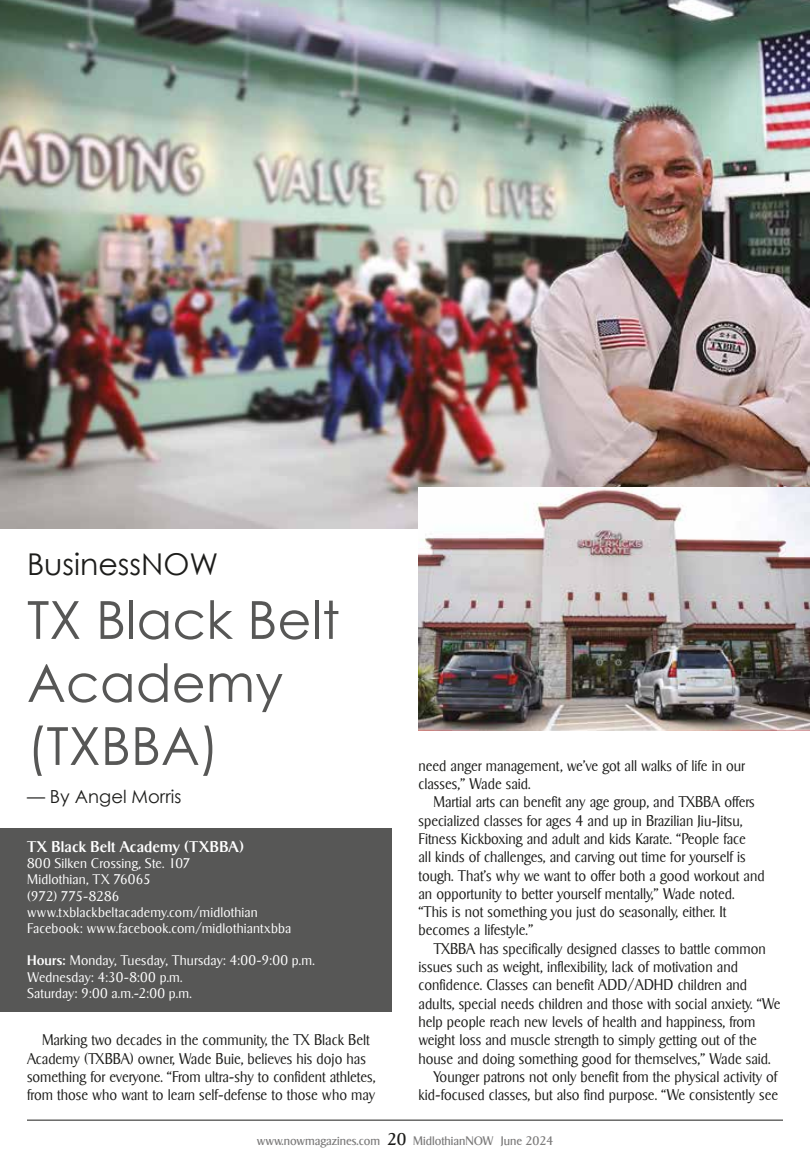
<style>
.page{position:relative;width:810px;height:1175px;background:#fff}
.page>*{position:absolute;margin:0;border:0;box-sizing:border-box;transform-origin:0 0}
.t1{font:52.5px/63px "Century Gothic";color:#575756}
.t2{font:30px "Century Gothic";color:#1d1d1b}
.t3{font:18px "Century Gothic";color:#1d1d1b}
.t4{font:300 15px/18.3px "Sigvar Serial";color:#1d1d1b;scale:.95 1}
.t5{font:500 15px "Sigvar Serial";letter-spacing:.015em;color:#fff}
.t6{font:300 13.5px/16.2px "Sigvar Serial";letter-spacing:.01em;color:#fff}
.t7{font:12px "Sigvar Serial";color:#7c7b7b}
.s1{font-weight:500}
.s2{font-size:16.5px;color:#1d1d1b}
</style>
<div class="page">
<hr style="left:27px;top:1119px;width:756px;height:1px;background:#1d1d1b">
<div style="left:0;top:828px;width:392px;height:183px;background:#575756"></div>
<img style="left:0;top:0;width:810px;height:528px">
<img style="left:418px;top:487px;width:392px;height:243px">
<h2 class="t2" style="left:27px;top:546px;width:193px">BusinessNOW</h2>
<h1 class="t1" style="left:27px;top:587px;width:314px">TX Black Belt<br>Academy (TXBBA)</h1>
<p class="t3" style="left:27px;top:785px;width:156px">— By Angel Morris</p>
<p class="t5" style="left:27px;top:837px;width:218px">TX Black Belt Academy (TXBBA)</p>
<p class="t6" style="left:27px;top:855px;width:266px">800 Silken Crossing, Ste. 107<br>Midlothian, TX 76065<br>(972) 775-8286 www.txblackbeltacademy.com/midlothian<br>Facebook: www.facebook.com/midlothiantxbba</p>
<p class="t6" style="left:27px;top:952px;width:289px"><span class="s1">Hours:</span> Monday, Tuesday, Thursday: 4:00-9:00 p.m.<br>Wednesday: 4:30-8:00 p.m.<br>Saturday: 9:00 a.m.-2:00 p.m.</p>
<p class="t4" style="left:27px;top:1030px;width:368px;text-indent:15px">Marking two decades in the community, the TX Black Belt Academy (TXBBA) owner, Wade Buie, believes his dojo has something for everyone. “From ultra-shy to confident athletes, from those who want to learn self-defense to those who may</p>
<p class="t4" style="left:419px;top:756px;width:345px">need anger management, we’ve got all walks of life in our classes,” Wade said.</p>
<p class="t4" style="left:419px;top:792px;width:366px;text-indent:15px">Martial arts can benefit any age group, and TXBBA offers specialized classes for ages 4 and up in Brazilian Jiu-Jitsu, Fitness Kickboxing and adult and kids Karate. “People face<br>all kinds of challenges, and carving out time for yourself is tough. That’s why we want to offer both a good workout and an opportunity to better yourself mentally,” Wade noted. “This is not something you just do seasonally, either. It becomes a lifestyle.”</p>
<p class="t4" style="left:434px;top:939px;width:351px">TXBBA has specifically designed classes to battle common</p>
<p class="t4" style="left:419px;top:957px;width:338px">issues such as weight, inflexibility, lack of motivation and</p>
<p class="t4" style="left:419px;top:976px;width:347px">confidence. Classes can benefit ADD/ADHD children and</p>
<p class="t4" style="left:419px;top:994px;width:383px">adults, special needs children and those with social anxiety. “We</p>
<p class="t4" style="left:419px;top:1012px;width:356px">help people reach new levels of health and happiness, from</p>
<p class="t4" style="left:419px;top:1031px;width:358px">weight loss and muscle strength to simply getting out of the</p>
<p class="t4" style="left:419px;top:1049px;width:372px">house and doing something good for themselves,” Wade said.</p>
<p class="t4" style="left:434px;top:1067px;width:363px">Younger patrons not only benefit from the physical activity of</p>
<p class="t4" style="left:419px;top:1085px;width:380px">kid-focused classes, but also find purpose. “We consistently see</p>
<p class="t7" style="left:257px;top:1133px;width:298px">www.nowmagazines.com <span class="s2">20</span> MidlothianNOW June 2024</p>
</div>
